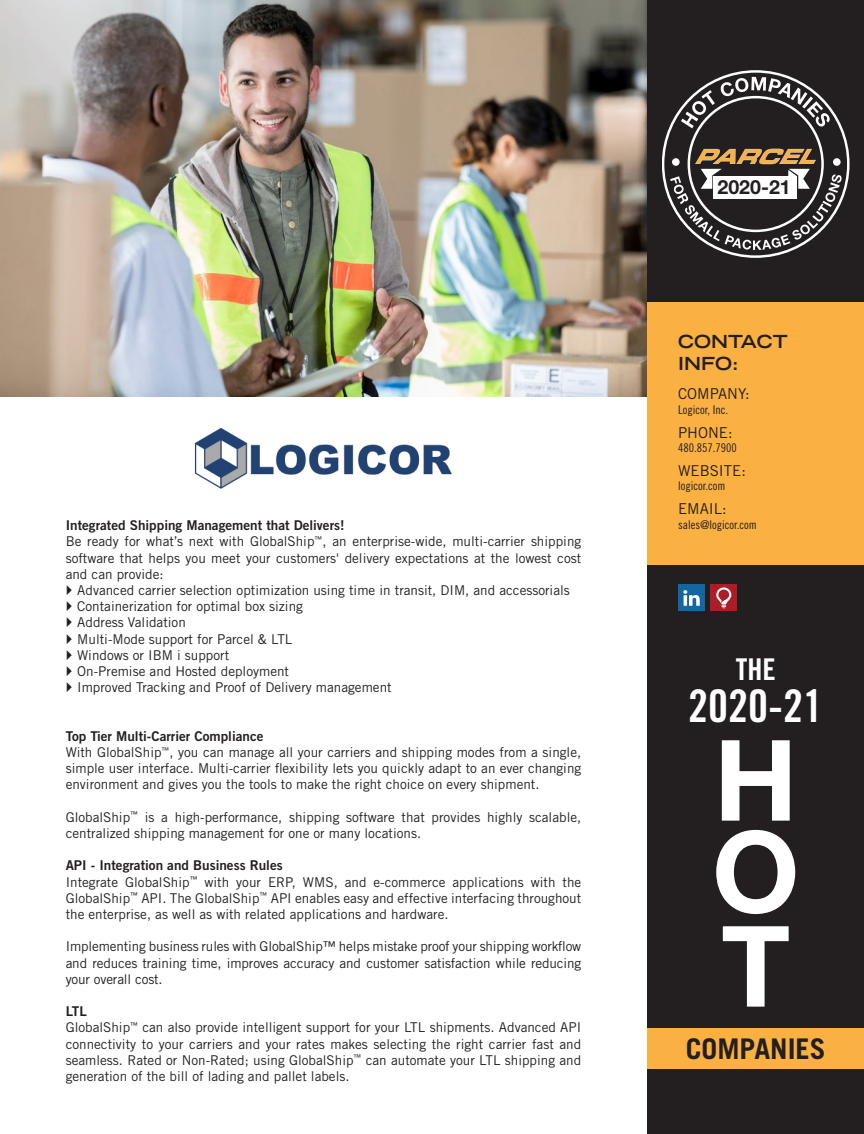
<style>
.page{position:relative;width:864px;height:1134px;background:#fff}
.page>*{position:absolute;margin:0;border:0;box-sizing:border-box;transform-origin:0 0}
.t1{font:700 112.5px "Helvetica Neue LT Std";color:#fff}
.t2{font:45px "Trade Gothic LT Std Bd Cn 20";color:#fff}
.t3{font:30px "Trade Gothic LT Std Bd Cn 20";color:#fff}
.t4{font:700 28.5px "Trade Gothic LT Std";color:#231f20}
.t5{font:700 19.5px "Helvetica Neue LT Std";color:#231f20}
.t6{font:700 expanded 18px "Trade Gothic LT Std";color:#231f20}
.t7{font:15px "Trade Gothic LT Std";color:#231f20}
.t8{font:13.5px/16.2px "Trade Gothic LT Std";color:#231f20;text-align:justify}
.t9{font:13.5px "Trade Gothic LT Std Bd 2";color:#231f20}
.t10{font:12px "Trade Gothic LT Std Cn 18";color:#231f20}
</style>
<div class="page">
<img style="left:0;top:0;width:647px;height:397px">
<img style="left:194px;top:428px;width:258px;height:61px">
<div style="left:647px;top:0;width:217px;height:1134px;background:#231f20"></div>
<div style="left:711px;top:585px;width:26px;height:26px;background:#ac1e27"></div>
<svg style="left:716px;top:587px;width:15px;height:22px"></svg>
<svg style="left:662px;top:70px;width:187px;height:188px"></svg>
<div style="left:647px;top:302px;width:217px;height:263px;background:#fbb042"></div>
<div style="left:647px;top:1029px;width:217px;height:40px;background:#fbb042"></div>
<div style="left:678px;top:585px;width:27px;height:26px;background:#1466a1"></div>
<svg style="left:683px;top:590px;width:17px;height:16px"></svg>
<p class="t9" style="left:66px;top:517px;width:280px">Integrated Shipping Management that Delivers!</p>
<p class="t8" style="left:66px;top:533px;width:517px">Be ready for what’s next with GlobalShip<sup>™</sup>, an enterprise-wide, multi-carrier shipping software that helps you meet your customers' delivery expectations at the lowest cost and can provide:</p>
<p class="t8" style="left:77px;top:582px;width:494px">Advanced carrier selection optimization using time in transit, DIM, and accessorials</p>
<p class="t8" style="left:77px;top:598px;width:227px">Containerization for optimal box sizing</p>
<p class="t8" style="left:77px;top:614px;width:110px">Address Validation</p>
<p class="t8" style="left:77px;top:631px;width:217px">Multi-Mode support for Parcel &amp; LTL</p>
<p class="t8" style="left:77px;top:647px;width:153px">Windows or IBM i support</p>
<p class="t8" style="left:77px;top:663px;width:213px">On-Premise and Hosted deployment</p>
<p class="t8" style="left:77px;top:679px;width:316px">Improved Tracking and Proof of Delivery management</p>
<p class="t9" style="left:66px;top:728px;width:199px">Top Tier Multi-Carrier Compliance</p>
<p class="t8" style="left:66px;top:744px;width:517px">With GlobalShip<sup>™</sup>, you can manage all your carriers and shipping modes from a single, simple user interface. Multi-carrier flexibility lets you quickly adapt to an ever changing environment and gives you the tools to make the right choice on every shipment.</p>
<p class="t8" style="left:66px;top:809px;width:517px">GlobalShip<sup>™</sup> is a high-performance, shipping software that provides highly scalable, centralized shipping management for one or many locations.</p>
<p class="t9" style="left:66px;top:857px;width:219px">API - Integration and Business Rules</p>
<p class="t8" style="left:66px;top:874px;width:517px">Integrate GlobalShip<sup>™</sup> with your ERP, WMS, and e-commerce applications with the GlobalShip<sup>™</sup> API. The GlobalShip<sup>™</sup> API enables easy and effective interfacing throughout the enterprise, as well as with related applications and hardware.</p>
<p class="t8" style="left:66px;top:938px;width:517px">Implementing business rules with GlobalShip™ helps mistake proof your shipping workflow and reduces training time, improves accuracy and customer satisfaction while reducing your overall cost.</p>
<p class="t9" style="left:66px;top:1003px;width:23px">LTL</p>
<p class="t8" style="left:66px;top:1019px;width:517px">GlobalShip<sup>™</sup> can also provide intelligent support for your LTL shipments. Advanced API connectivity to your carriers and your rates makes selecting the right carrier fast and seamless. Rated or Non-Rated; using GlobalShip<sup>™</sup> can automate your LTL shipping and generation of the bill of lading and pallet labels.</p>
<h3 class="t5" style="left:718px;top:175px;width:75px">2020-21</h3>
<p class="t6" style="left:678px;top:330px;width:111px">CONTACT</p>
<p class="t6" style="left:678px;top:352px;width:62px">INFO:</p>
<p class="t7" style="left:678px;top:384px;width:73px">COMPANY:</p>
<p class="t10" style="left:678px;top:402px;width:51px">Logicor, Inc.</p>
<p class="t7" style="left:678px;top:423px;width:56px">PHONE:</p>
<p class="t10" style="left:678px;top:441px;width:60px">480.857.7900</p>
<p class="t7" style="left:678px;top:462px;width:69px">WEBSITE:</p>
<p class="t10" style="left:678px;top:479px;width:49px">logicor.com</p>
<p class="t7" style="left:678px;top:500px;width:50px">EMAIL:</p>
<p class="t10" style="left:678px;top:517px;width:80px">sales@logicor.com</p>
<p class="t3" style="left:736px;top:652px;width:41px">THE</p>
<p class="t2" style="left:688px;top:679px;width:136px">2020-21</p>
<p class="t1" style="left:714px;top:711px;width:85px">H</p>
<p class="t1" style="left:712px;top:802px;width:89px">O</p>
<p class="t1" style="left:721px;top:897px;width:70px">T</p>
<p class="t4" style="left:686px;top:1032px;width:141px">COMPANIES</p>
</div>
